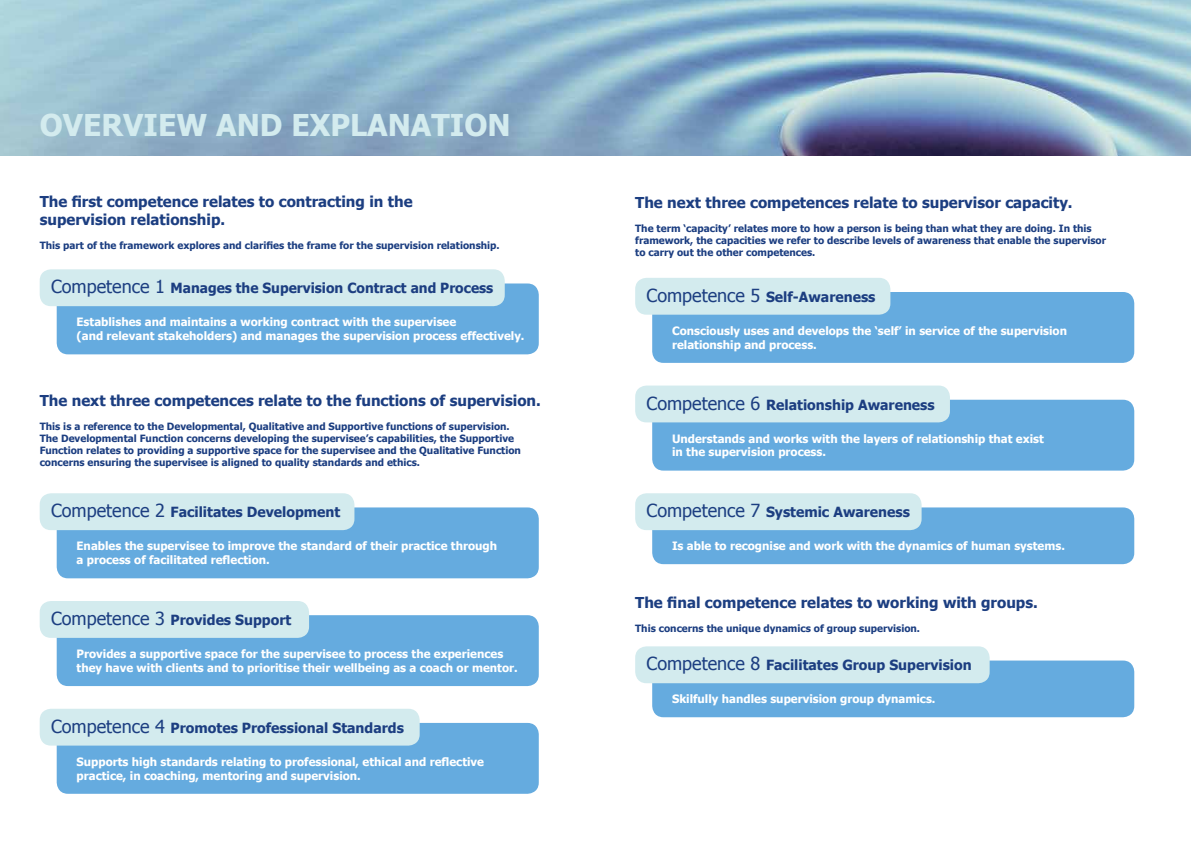
<style>
.page{position:relative;width:1191px;height:842px;background:#fff}
.page>*{position:absolute;margin:0;border:0;box-sizing:border-box;transform-origin:0 0}
.t1{font:700 30px "Tahoma";color:#d3ebee}
.t2{font:700 15px/18px "Tahoma";color:#1c3e81}
.t3{font:700 14px "Tahoma";color:#1c3e81}
.t4{font:700 11.5px/13.8px "Tahoma";color:#fff}
.t5{font:700 10px/12px "Tahoma";color:#1c3e81}
.s1{font-weight:400;font-size:18px}
</style>
<div class="page">
<img style="left:0;top:0;width:1191px;height:156px">
<div style="left:57px;top:283px;width:482px;height:71px;background:#65abdf;border-radius:11px"></div>
<div style="left:40px;top:269px;width:465px;height:37px;background:#d3ebee;border-radius:11px"></div>
<div style="left:57px;top:615px;width:482px;height:71px;background:#65abdf;border-radius:11px"></div>
<div style="left:40px;top:601px;width:269px;height:37px;background:#d3ebee;border-radius:11px"></div>
<div style="left:57px;top:723px;width:482px;height:71px;background:#65abdf;border-radius:11px"></div>
<div style="left:40px;top:709px;width:380px;height:37px;background:#d3ebee;border-radius:11px"></div>
<div style="left:652px;top:292px;width:482px;height:71px;background:#65abdf;border-radius:11px"></div>
<div style="left:635px;top:278px;width:255px;height:37px;background:#d3ebee;border-radius:11px"></div>
<div style="left:652px;top:400px;width:482px;height:71px;background:#65abdf;border-radius:11px"></div>
<div style="left:635px;top:386px;width:315px;height:36px;background:#d3ebee;border-radius:11px"></div>
<div style="left:652px;top:507px;width:482px;height:57px;background:#65abdf;border-radius:11px"></div>
<div style="left:635px;top:493px;width:286px;height:37px;background:#d3ebee;border-radius:11px"></div>
<div style="left:652px;top:660px;width:482px;height:57px;background:#65abdf;border-radius:11px"></div>
<div style="left:635px;top:646px;width:354px;height:37px;background:#d3ebee;border-radius:11px"></div>
<div style="left:57px;top:507px;width:482px;height:71px;background:#65abdf;border-radius:11px"></div>
<div style="left:40px;top:493px;width:314px;height:37px;background:#d3ebee;border-radius:11px"></div>
<h1 class="t1" style="left:40px;top:104px;width:472px">OVERVIEW AND EXPLANATION</h1>
<h2 class="t2" style="left:40px;top:192px;width:374px">The first competence relates to contracting in the supervision relationship.</h2>
<p class="t5" style="left:40px;top:239px;width:461px">This part of the framework explores and clarifies the frame for the supervision relationship.</p>
<p class="t3" style="left:51px;top:278px;width:444px"><span class="s1">Competence 1</span> Manages the Supervision Contract and Process</p>
<p class="t4" style="left:77px;top:314px;width:449px">Establishes and maintains a working contract with the supervisee<br>(and relevant stakeholders) and manages the supervision process effectively.</p>
<h2 class="t2" style="left:40px;top:391px;width:503px">The next three competences relate to the functions of supervision.</h2>
<p class="t5" style="left:40px;top:420px;width:483px">This is a reference to the Developmental, Qualitative and Supportive functions of supervision.<br>The Developmental Function concerns developing the supervisee’s capabilities, the Supportive Function relates to providing a supportive space for the supervisee and the Qualitative Function concerns ensuring the supervisee is aligned to quality standards and ethics.</p>
<p class="t3" style="left:51px;top:502px;width:291px"><span class="s1">Competence 2</span> Facilitates Development</p>
<p class="t4" style="left:77px;top:538px;width:422px">Enables the supervisee to improve the standard of their practice through a process of facilitated reflection.</p>
<p class="t3" style="left:51px;top:610px;width:242px"><span class="s1">Competence 3</span> Provides Support</p>
<p class="t4" style="left:77px;top:646px;width:443px">Provides a supportive space for the supervisee to process the experiences they have with clients and to prioritise their wellbeing as a coach or mentor.</p>
<p class="t3" style="left:51px;top:718px;width:354px"><span class="s1">Competence 4</span> Promotes Professional Standards</p>
<p class="t4" style="left:77px;top:754px;width:409px">Supports high standards relating to professional, ethical and reflective practice, in coaching, mentoring and supervision.</p>
<h2 class="t2" style="left:635px;top:192px;width:439px">The next three competences relate to supervisor capacity.</h2>
<p class="t5" style="left:635px;top:222px;width:472px">The term ‘capacity’ relates more to how a person is being than what they are doing. In this framework, the capacities we refer to describe levels of awareness that enable the supervisor to carry out the other competences.</p>
<p class="t3" style="left:646px;top:287px;width:230px"><span class="s1">Competence 5</span> Self-Awareness</p>
<p class="t4" style="left:672px;top:323px;width:396px">Consciously uses and develops the ‘self’ in service of the supervision relationship and process.</p>
<p class="t3" style="left:646px;top:395px;width:290px"><span class="s1">Competence 6</span> Relationship Awareness</p>
<p class="t4" style="left:672px;top:431px;width:373px">Understands and works with the layers of relationship that exist in the supervision process.</p>
<p class="t3" style="left:646px;top:502px;width:265px"><span class="s1">Competence 7</span> Systemic Awareness</p>
<p class="t4" style="left:672px;top:538px;width:394px">Is able to recognise and work with the dynamics of human systems.</p>
<h2 class="t2" style="left:635px;top:592px;width:404px">The final competence relates to working with groups.</h2>
<p class="t5" style="left:635px;top:621px;width:286px">This concerns the unique dynamics of group supervision.</p>
<p class="t3" style="left:646px;top:655px;width:327px"><span class="s1">Competence 8</span> Facilitates Group Supervision</p>
<p class="t4" style="left:672px;top:692px;width:265px">Skilfully handles supervision group dynamics.</p>
</div>
